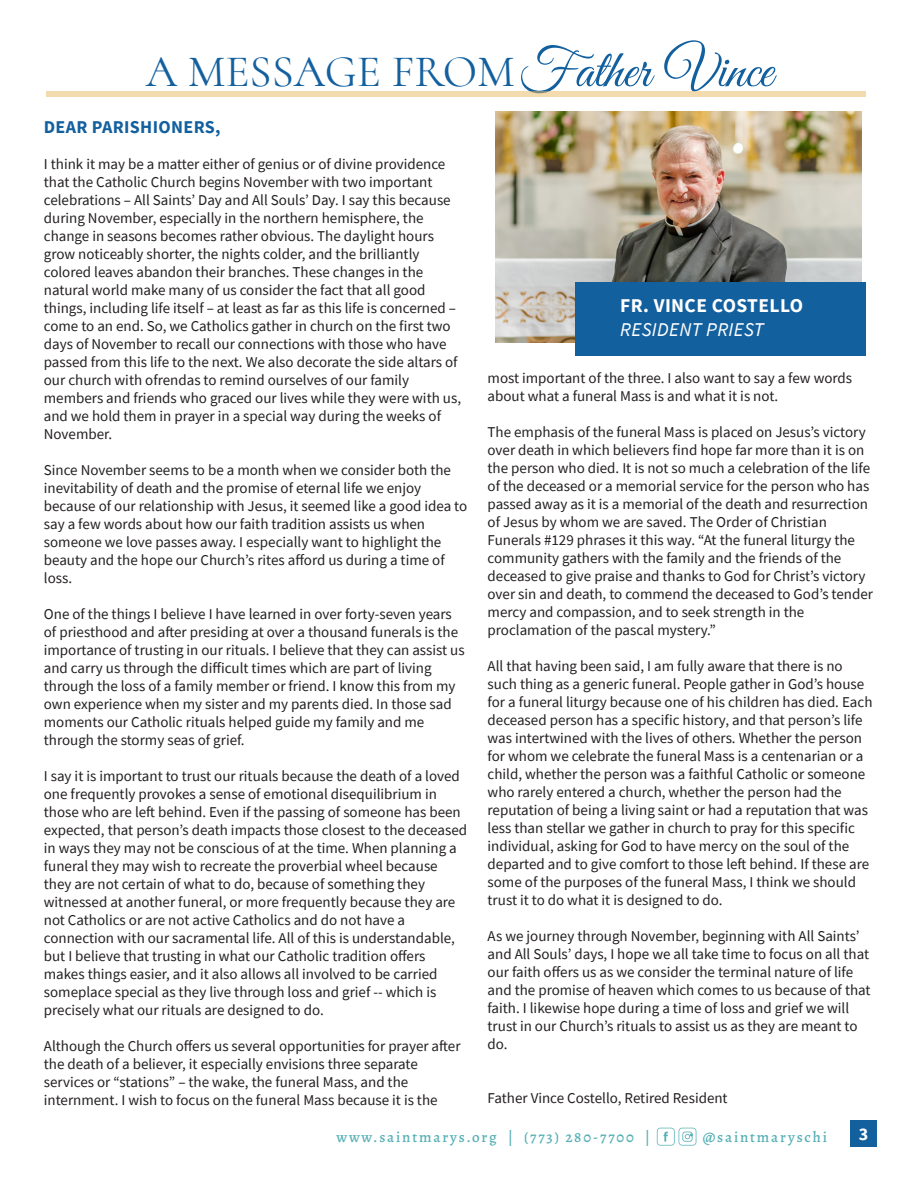
<style>
.page{position:relative;width:918px;height:1188px;background:#fff}
.page>*{position:absolute;margin:0;border:0;box-sizing:border-box;transform-origin:0 0}
.Main_Body_Text_6c8c2{font:45px "Cormorant";color:#13609f}
.Headline_2_White_Bol{font:700 19.5px "Source Sans Pro";letter-spacing:.02em;color:#fff}
.Headline_2_White_Bol-2{font:italic 19.5px "Source Sans Pro";letter-spacing:.02em;color:#fff}
.Headline_2_Blue_497b{font:700 18px "Source Sans Pro";letter-spacing:.02em;color:#13609f}
.Page_Number{font:700 18px "Source Sans Pro";color:#fff}
.Subheader2_Blue{font:15px/18px "Source Sans Pro";color:#231f20}
.Footer_Right{font:500 15px "Alegreya";letter-spacing:.12em;color:#57b0b5}
.s1{font-family:"Great Vibes";font-size:54px}
</style>
<div class="page">
<img style="left:496px;top:112px;width:365px;height:231px">
<div style="left:575px;top:283px;width:291px;height:73px;background:#13609f"></div>
<div style="left:850px;top:1120px;width:27px;height:27px;background:#13609f"></div>
<svg style="left:657px;top:1128px;width:39px;height:18px"></svg>
<div style="left:47px;top:92px;width:819px;height:5px;background:#f4dbaf"></div>
<p class="Main_Body_Text_6c8c2" style="left:146px;top:45px;width:628px">A MESSAGE FROM<span class="s1">Father Vince</span></p>
<p class="Headline_2_Blue_497b" style="left:44px;top:115px;width:178px">DEAR PARISHIONERS,</p>
<p class="Subheader2_Blue" style="left:44px;top:155px;width:419px">I think it may be a matter either of genius or of divine providence that the Catholic Church begins November with two important celebrations – All Saints’ Day and All Souls’ Day. I say this because during November, especially in the northern hemisphere, the change in seasons becomes rather obvious. The daylight hours grow noticeably shorter, the nights colder, and the brilliantly colored leaves abandon their branches. These changes in the natural world make many of us consider the fact that all good things, including life itself – at least as far as this life is concerned – come to an end. So, we Catholics gather in church on the first two days of November to recall our connections with those who have passed from this life to the next. We also decorate the side altars of our church with ofrendas to remind ourselves of our family members and friends who graced our lives while they were with us, and we hold them in prayer in a special way during the weeks of November.</p>
<p class="Subheader2_Blue" style="left:44px;top:461px;width:425px">Since November seems to be a month when we consider both the inevitability of death and the promise of eternal life we enjoy because of our relationship with Jesus, it seemed like a good idea to say a few words about how our faith tradition assists us when someone we love passes away. I especially want to highlight the beauty and the hope our Church’s rites afford us during a time of loss.</p>
<p class="Subheader2_Blue" style="left:44px;top:605px;width:422px">One of the things I believe I have learned in over forty-seven years of priesthood and after presiding at over a thousand funerals is the importance of trusting in our rituals. I believe that they can assist us and carry us through the difficult times which are part of living through the loss of a family member or friend. I know this from my own experience when my sister and my parents died. In those sad moments our Catholic rituals helped guide my family and me through the stormy seas of grief.</p>
<p class="Subheader2_Blue" style="left:44px;top:767px;width:425px">I say it is important to trust our rituals because the death of a loved one frequently provokes a sense of emotional disequilibrium in those who are left behind. Even if the passing of someone has been expected, that person’s death impacts those closest to the deceased in ways they may not be conscious of at the time. When planning a funeral they may wish to recreate the proverbial wheel because they are not certain of what to do, because of something they witnessed at another funeral, or more frequently because they are not Catholics or are not active Catholics and do not have a connection with our sacramental life. All of this is understandable, but I believe that trusting in what our Catholic tradition offers makes things easier, and it also allows all involved to be carried someplace special as they live through loss and grief -- which is precisely what our rituals are designed to do.</p>
<p class="Subheader2_Blue" style="left:44px;top:1037px;width:418px">Although the Church offers us several opportunities for prayer after the death of a believer, it especially envisions three separate services or “stations” – the wake, the funeral Mass, and the internment. I wish to focus on the funeral Mass because it is the</p>
<p class="Headline_2_White_Bol" style="left:620px;top:292px;width:184px">FR. VINCE COSTELLO</p>
<p class="Headline_2_White_Bol-2" style="left:620px;top:317px;width:145px">RESIDENT PRIEST</p>
<p class="Subheader2_Blue" style="left:488px;top:369px;width:366px">most important of the three. I also want to say a few words about what a funeral Mass is and what it is not.</p>
<p class="Subheader2_Blue" style="left:488px;top:423px;width:387px">The emphasis of the funeral Mass is placed on Jesus’s victory over death in which believers find hope far more than it is on the person who died. It is not so much a celebration of the life of the deceased or a memorial service for the person who has passed away as it is a memorial of the death and resurrection of Jesus by whom we are saved. The Order of Christian Funerals #129 phrases it this way. “At the funeral liturgy the community gathers with the family and the friends of the deceased to give praise and thanks to God for Christ’s victory over sin and death, to commend the deceased to God’s tender mercy and compassion, and to seek strength in the proclamation of the pascal mystery.”</p>
<p class="Subheader2_Blue" style="left:488px;top:657px;width:386px">All that having been said, I am fully aware that there is no such thing as a generic funeral. People gather in God’s house for a funeral liturgy because one of his children has died. Each deceased person has a specific history, and that person’s life was intertwined with the lives of others. Whether the person for whom we celebrate the funeral Mass is a centenarian or a child, whether the person was a faithful Catholic or someone who rarely entered a church, whether the person had the reputation of being a living saint or had a reputation that was less than stellar we gather in church to pray for this specific individual, asking for God to have mercy on the soul of the departed and to give comfort to those left behind. If these are some of the purposes of the funeral Mass, I think we should trust it to do what it is designed to do.</p>
<p class="Subheader2_Blue" style="left:488px;top:927px;width:385px">As we journey through November, beginning with All Saints’ and All Souls’ days, I hope we all take time to focus on all that our faith offers us as we consider the terminal nature of life and the promise of heaven which comes to us because of that faith. I likewise hope during a time of loss and grief we will trust in our Church’s rituals to assist us as they are meant to do.</p>
<p class="Subheader2_Blue" style="left:488px;top:1089px;width:242px">Father Vince Costello, Retired Resident</p>
<p class="Footer_Right" style="left:336px;top:1127px;width:315px">www.saintmarys.org | (773) 280-7700 |</p>
<p class="Footer_Right" style="left:703px;top:1127px;width:126px">@saintmaryschi</p>
<p class="Page_Number" style="left:859px;top:1122px;width:11px">3</p>
</div>
